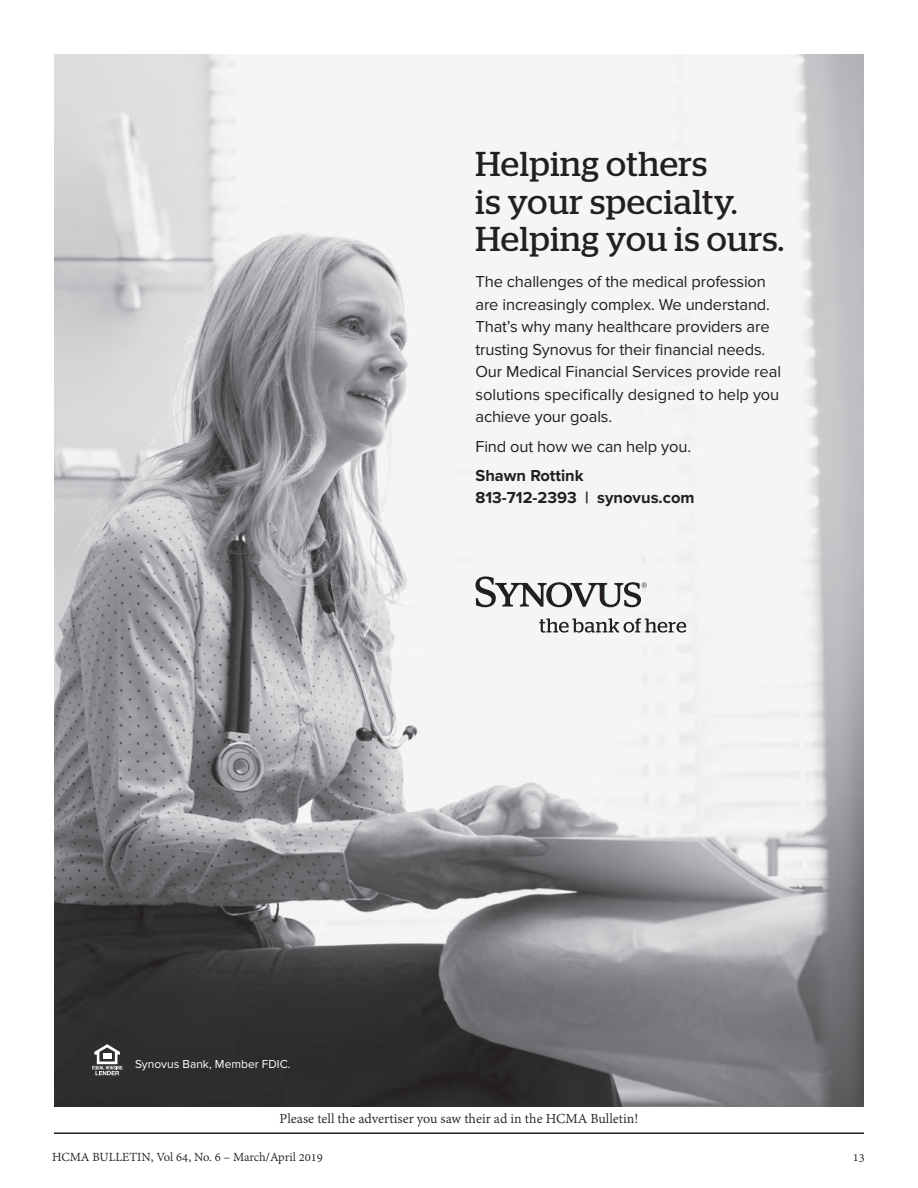
<style>
.page{position:relative;width:918px;height:1188px;background:#fff}
.page>*{position:absolute;margin:0;border:0;box-sizing:border-box;transform-origin:0 0}
.t1{font:34.5px/37.5px "Stag";letter-spacing:.015em;color:#231f20}
.t2{font:16.5px/22.5px "Proxima Nova";letter-spacing:-.01em;color:#231f20}
.t3{font:700 16.5px "Proxima Nova";color:#231f20}
.t4{font:15px "Adobe Devanagari";color:#231f20}
.t5{font:13.5px "Adobe Devanagari";color:#231f20}
.t6{font:12px "Proxima Nova";color:#fff}
.s1{font-weight:700}
</style>
<div class="page">
<hr style="left:54px;top:1132px;width:810px;height:2px;background:#231f20">
<img style="left:54px;top:54px;width:810px;height:1053px">
<svg style="left:539px;top:618px;width:147px;height:15px"></svg>
<svg style="left:476px;top:576px;width:171px;height:31px"></svg>
<svg style="left:92px;top:1044px;width:30px;height:31px"></svg>
<p class="t1" style="left:476px;top:145px;width:310px">Helping others<br>is your specialty.<br>Helping you is ours.</p>
<p class="t2" style="left:476px;top:271px;width:307px">The challenges of the medical profession are increasingly complex. We understand.<br>That’s why many healthcare providers are trusting Synovus for their financial needs.<br>Our Medical Financial Services provide real solutions specifically designed to help you achieve your goals.</p>
<p class="t2" style="left:476px;top:432px;width:217px;line-height:29.2px">Find out how we can help you.<br><span class="s1">Shawn Rottink</span></p>
<p class="t3" style="left:476px;top:488px;width:221px">813-712-2393 | synovus.com</p>
<p class="t6" style="left:135px;top:1057px;width:157px">Synovus Bank, Member FDIC.</p>
<p class="t4" style="left:280px;top:1110px;width:360px">Please tell the advertiser you saw their ad in the HCMA Bulletin!</p>
<p class="t5" style="left:52px;top:1149px;width:272px">HCMA BULLETIN, Vol 64, No. 6 – March/April 2019</p>
<p class="t5" style="left:853px;top:1149px;width:14px">13</p>
</div>
